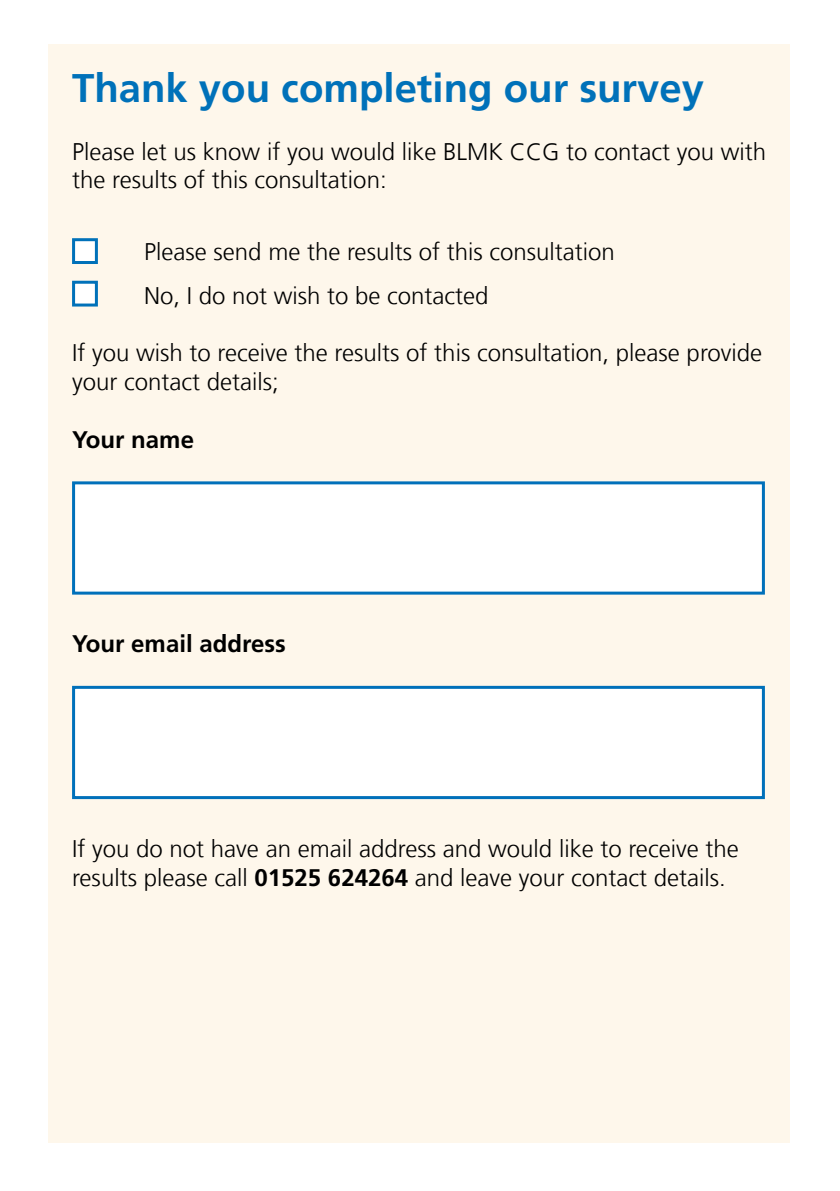
<style>
.page{position:relative;width:840px;height:1191px;background:#fff}
.page>*{position:absolute;margin:0;border:0;box-sizing:border-box;transform-origin:0 0}
.t1{font:700 40px "Frutiger LT Com";color:#0071b9}
.t2{font:300 24px/28.8px "Frutiger LT Com";color:#000}
.t3{font:700 24px "Frutiger LT Com";color:#000}
.s1{font-weight:700}
</style>
<div class="page">
<div style="left:48px;top:44px;width:741px;height:1098px;background:#fef7eb"></div>
<div style="left:72px;top:481px;width:692px;height:113px;background:#fff;border:3px solid #0070ba"></div>
<div style="left:72px;top:686px;width:692px;height:113px;background:#fff;border:3px solid #0070ba"></div>
<div style="left:72px;top:238px;width:26px;height:26px;background:#fff;border:3px solid #0071b9"></div>
<div style="left:72px;top:281px;width:26px;height:25px;background:#fff;border:3px solid #0071b9"></div>
<h1 class="t1" style="left:72px;top:65px;width:633px">Thank you completing our survey</h1>
<p class="t2" style="left:72px;top:137px;width:695px">Please let us know if you would like BLMK CCG to contact you with the results of this consultation:</p>
<p class="t2" style="left:144px;top:231px;width:472px;line-height:43.2px">Please send me the results of this consultation<br>No, I do not wish to be contacted</p>
<p class="t2" style="left:72px;top:339px;width:691px">If you wish to receive the results of this consultation, please provide your contact details;</p>
<p class="t3" style="left:72px;top:425px;width:123px">Your name</p>
<p class="t3" style="left:72px;top:630px;width:215px">Your email address</p>
<p class="t2" style="left:72px;top:834px;width:667px">If you do not have an email address and would like to receive the results please call <span class="s1">01525 624264</span> and leave your contact details.</p>
</div>
